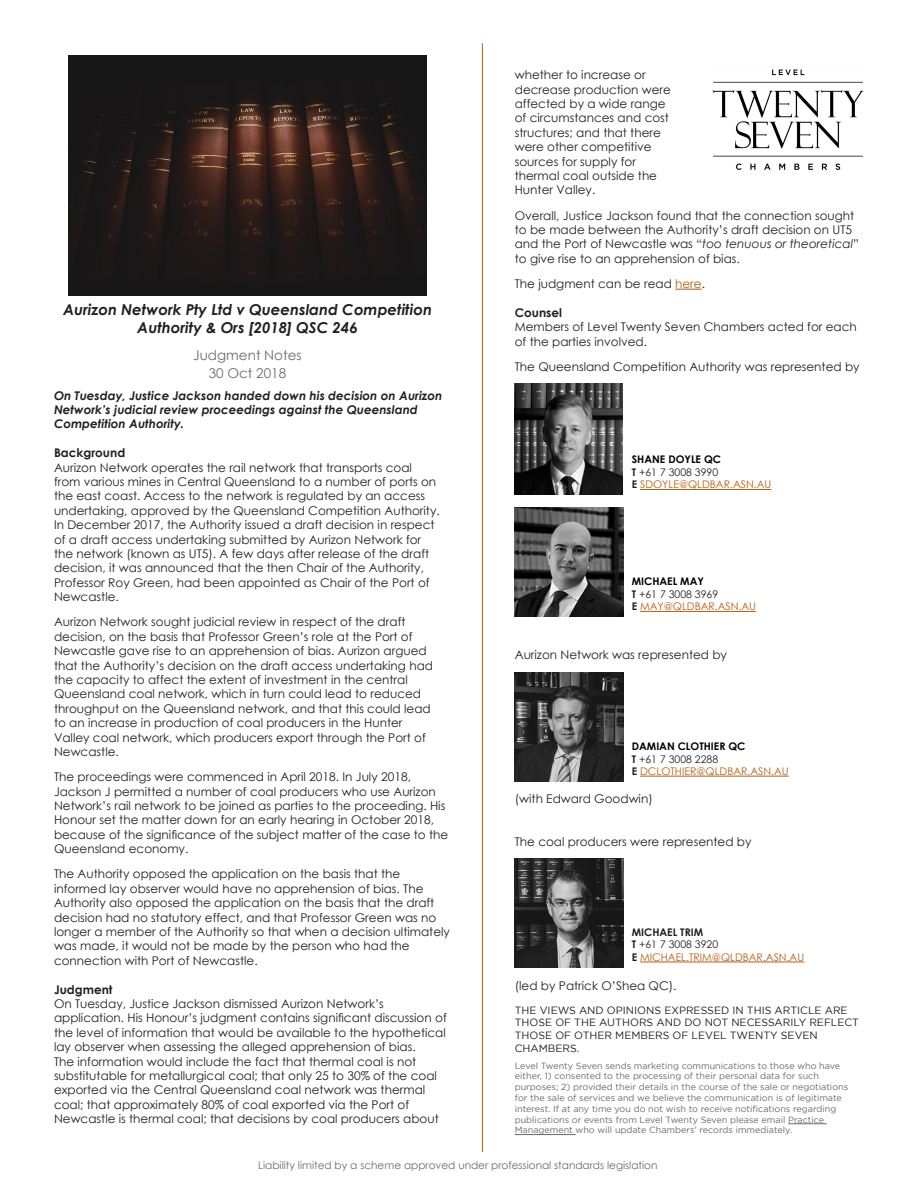
<style>
.page{position:relative;width:918px;height:1188px;background:#fff}
.page>*{position:absolute;margin:0;border:0;box-sizing:border-box;transform-origin:0 0}
.t1{font:italic 700 15px/18px "Century Gothic";color:#231f20;text-align:center}
.t2{font:13.5px "Century Gothic";color:#6b6b6e}
.t3{font:12px/14.4px "Century Gothic";color:#231f20}
.t4{font:italic 700 12px/14.4px "Century Gothic";color:#231f20}
.t5{font:700 12px "Century Gothic";color:#231f20}
.t6{font:10.5px/12.6px "Gotham";color:#231f20}
.t7{font:10.5px "Century Gothic";color:#b55d13}
.t8{font:10.5px "Century Gothic";color:#6b6b6e}
.t9{font:10.5px "Century Gothic";color:#231f20}
.t10{font:700 10.5px "Century Gothic";color:#000}
.t11{font:700 10.5px "Century Gothic";color:#231f20}
.t12{font:9px/10.8px "Gotham";color:#6b6b6e}
.s1{font-style:italic}
.s2{color:#b55d13}
.s3{font-weight:700}
.s4{font-weight:700;color:#231f20}
</style>
<div class="page">
<img style="left:712px;top:69px;width:152px;height:101px">
<svg style="left:675px;top:289px;width:27px;height:1px"></svg>
<hr style="left:482px;top:43px;width:1px;height:1109px;background:#b55d13">
<img style="left:515px;top:383px;width:108px;height:112px">
<hr style="left:640px;top:489px;width:131px;height:1px;background:#b55d13">
<img style="left:515px;top:507px;width:109px;height:109px">
<hr style="left:640px;top:611px;width:116px;height:1px;background:#b55d13">
<img style="left:515px;top:673px;width:109px;height:109px">
<hr style="left:640px;top:776px;width:149px;height:1px;background:#b55d13">
<img style="left:515px;top:858px;width:109px;height:109px">
<hr style="left:640px;top:962px;width:164px;height:1px;background:#b55d13">
<hr style="left:788px;top:1124px;width:39px;height:1px;background:#6b6b6e">
<hr style="left:515px;top:1134px;width:61px;height:1px;background:#6b6b6e">
<img style="left:68px;top:56px;width:358px;height:239px">
<p class="t1" style="left:63px;top:300px;width:370px">Aurizon Network Pty Ltd v Queensland Competition<br>Authority &amp; Ors [2018] QSC 246</p>
<p class="t2" style="left:193px;top:346px;width:110px">Judgment Notes</p>
<p class="t2" style="left:209px;top:364px;width:79px">30 Oct 2018</p>
<p class="t4" style="left:54px;top:388px;width:390px">On Tuesday, Justice Jackson handed down his decision on Aurizon<br>Network’s judicial review proceedings against the Queensland<br>Competition Authority.</p>
<p class="t5" style="left:54px;top:444px;width:73px">Background</p>
<p class="t3" style="left:54px;top:460px;width:387px">Aurizon Network operates the rail network that transports coal from various mines in Central Queensland to a number of ports on the east coast. Access to the network is regulated by an access undertaking, approved by the Queensland Competition Authority.</p>
<p class="t3" style="left:54px;top:517px;width:382px">In December 2017, the Authority issued a draft decision in respect of a draft access undertaking submitted by Aurizon Network for the network (known as UT5). A few days after release of the draft decision, it was announced that the then Chair of the Authority, Professor Roy Green, had been appointed as Chair of the Port of Newcastle.</p>
<p class="t3" style="left:54px;top:615px;width:381px">Aurizon Network sought judicial review in respect of the draft decision, on the basis that Professor Green’s role at the Port of Newcastle gave rise to an apprehension of bias. Aurizon argued that the Authority’s decision on the draft access undertaking had the capacity to affect the extent of investment in the central Queensland coal network, which in turn could lead to reduced throughput on the Queensland network, and that this could lead to an increase in production of coal producers in the Hunter Valley coal network, which producers export through the Port of Newcastle.</p>
<p class="t3" style="left:54px;top:769px;width:396px">The proceedings were commenced in April 2018. In July 2018, Jackson J permitted a number of coal producers who use Aurizon Network’s rail network to be joined as parties to the proceeding. His Honour set the matter down for an early hearing in October 2018, because of the significance of the subject matter of the case to the Queensland economy.</p>
<p class="t3" style="left:54px;top:867px;width:398px">The Authority opposed the application on the basis that the informed lay observer would have no apprehension of bias. The Authority also opposed the application on the basis that the draft decision had no statutory effect, and that Professor Green was no longer a member of the Authority so that when a decision ultimately was made, it would not be made by the person who had the connection with Port of Newcastle.</p>
<p class="t5" style="left:54px;top:980px;width:60px">Judgment</p>
<p class="t3" style="left:54px;top:996px;width:394px">On Tuesday, Justice Jackson dismissed Aurizon Network’s application. His Honour’s judgment contains significant discussion of the level of information that would be available to the hypothetical lay observer when assessing the alleged apprehension of bias.<br>The information would include the fact that thermal coal is not substitutable for metallurgical coal; that only 25 to 30% of the coal exported via the Central Queensland coal network was thermal coal; that approximately 80% of coal exported via the Port of Newcastle is thermal coal; that decisions by coal producers about</p>
<p class="t3" style="left:515px;top:67px;width:158px">whether to increase or decrease production were affected by a wide range of circumstances and cost structures; and that there were other competitive sources for supply for thermal coal outside the<br>Hunter Valley.</p>
<p class="t3" style="left:515px;top:208px;width:346px">Overall, Justice Jackson found that the connection sought to be made between the Authority’s draft decision on UT5 and the Port of Newcastle was “<span class="s1">too tenuous or theoretical</span>” to give rise to an apprehension of bias.</p>
<p class="t3" style="left:515px;top:276px;width:192px">The judgment can be read <span class="s2">here</span>.</p>
<p class="t5" style="left:515px;top:303px;width:49px">Counsel</p>
<p class="t3" style="left:515px;top:319px;width:344px">Members of Level Twenty Seven Chambers acted for each of the parties involved.</p>
<p class="t3" style="left:515px;top:359px;width:346px">The Queensland Competition Authority was represented by</p>
<p class="t10" style="left:632px;top:451px;width:91px">SHANE DOYLE QC</p>
<p class="t9" style="left:632px;top:465px;width:88px"><span class="s3">T</span> +61 7 3008 3990</p>
<p class="t7" style="left:632px;top:477px;width:141px"><span class="s4">E</span> SDOYLE@QLDBAR.ASN.AU</p>
<p class="t10" style="left:632px;top:573px;width:74px">MICHAEL MAY</p>
<p class="t9" style="left:632px;top:587px;width:88px"><span class="s3">T</span> +61 7 3008 3969</p>
<p class="t7" style="left:632px;top:599px;width:126px"><span class="s4">E</span> MAY@QLDBAR.ASN.AU</p>
<p class="t3" style="left:515px;top:647px;width:214px">Aurizon Network was represented by</p>
<p class="t10" style="left:632px;top:738px;width:115px">DAMIAN CLOTHIER QC</p>
<p class="t9" style="left:632px;top:751px;width:88px"><span class="s3">T</span> +61 7 3008 2288</p>
<p class="t7" style="left:632px;top:764px;width:159px"><span class="s4">E</span> DCLOTHIER@QLDBAR.ASN.AU</p>
<p class="t3" style="left:515px;top:791px;width:140px">(with Edward Goodwin)</p>
<p class="t3" style="left:515px;top:834px;width:238px">The coal producers were represented by</p>
<p class="t11" style="left:632px;top:924px;width:73px">MICHAEL TRIM</p>
<p class="t9" style="left:632px;top:937px;width:88px"><span class="s3">T</span> +61 7 3008 3920</p>
<p class="t7" style="left:632px;top:950px;width:174px"><span class="s4">E</span> MICHAEL.TRIM@QLDBAR.ASN.AU</p>
<p class="t3" style="left:515px;top:978px;width:163px">(led by Patrick O’Shea QC).</p>
<p class="t6" style="left:515px;top:1004px;width:346px">THE VIEWS AND OPINIONS EXPRESSED IN THIS ARTICLE ARE THOSE OF THE AUTHORS AND DO NOT NECESSARILY REFLECT THOSE OF OTHER MEMBERS OF LEVEL TWENTY SEVEN CHAMBERS.</p>
<p class="t12" style="left:515px;top:1060px;width:335px">Level Twenty Seven sends marketing communications to those who have either, 1) consented to the processing of their personal data for such purposes; 2) provided their details in the course of the sale or negotiations for the sale of services and we believe the communication is of legitimate interest. If at any time you do not wish to receive notifications regarding publications or events from Level Twenty Seven please email Practice Management who will update Chambers’ records immediately.</p>
<p class="t8" style="left:258px;top:1158px;width:401px">Liability limited by a scheme approved under professional standards legislation</p>
</div>
